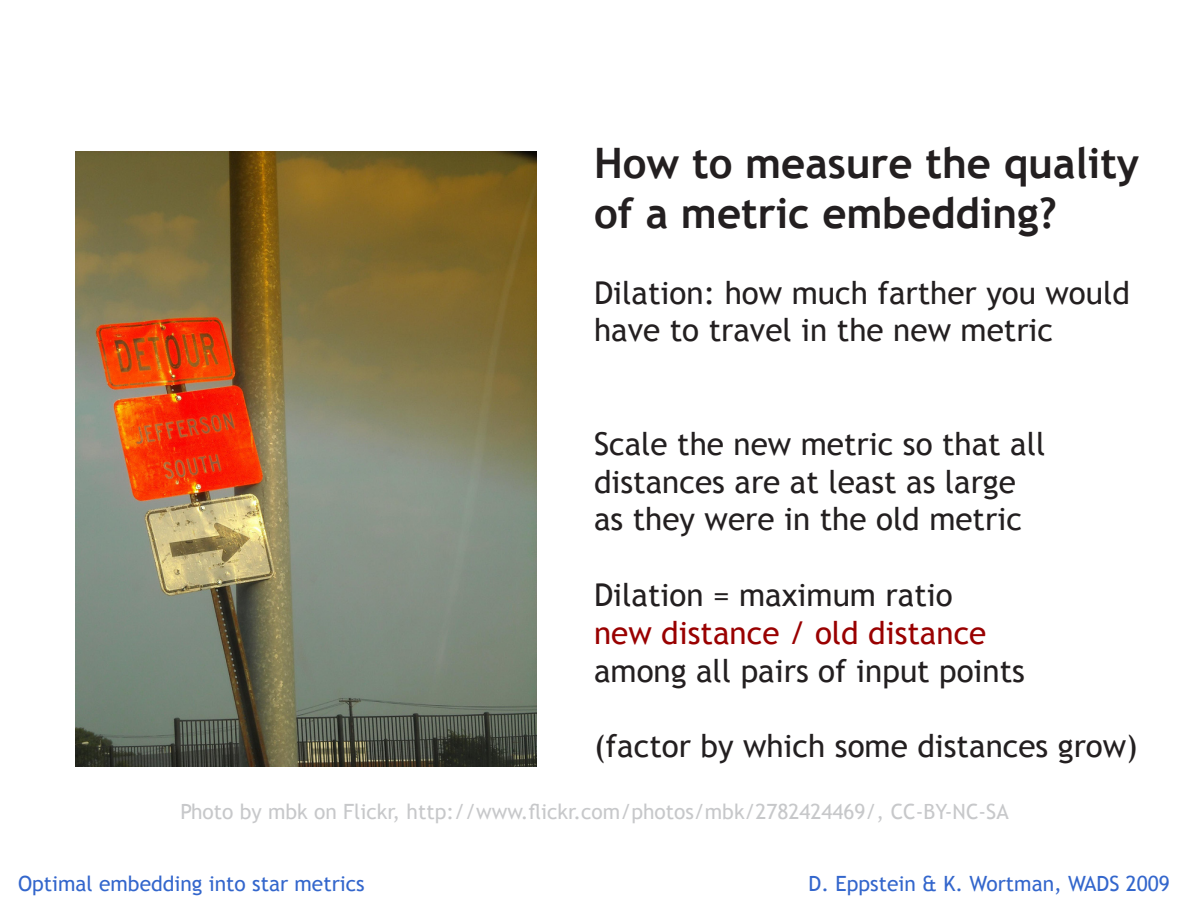
<style>
.page{position:relative;width:1188px;height:918px;background:#fff}
.page>*{position:absolute;margin:0;border:0;box-sizing:border-box;transform-origin:0 0}
.t1{font:700 42px "Trebuchet MS";color:#231f20}
.t2{font:31.5px "Trebuchet MS";color:#231f20}
.t3{font:31.5px "Trebuchet MS";color:#900}
.t4{font:21px "Trebuchet MS";color:#c7c8ca}
.t5{font:21px "Trebuchet MS";color:#36c}
</style>
<div class="page">
<img style="left:76px;top:152px;width:460px;height:614px">
<p class="t1" style="left:594px;top:137px;width:547px">How to measure the quality</p>
<p class="t1" style="left:594px;top:187px;width:464px">of a metric embedding?</p>
<p class="t2" style="left:594px;top:274px;width:537px">Dilation: how much farther you would</p>
<p class="t2" style="left:594px;top:312px;width:461px">have to travel in the new metric</p>
<p class="t2" style="left:594px;top:425px;width:453px">Scale the new metric so that all</p>
<p class="t2" style="left:594px;top:463px;width:423px">distances are at least as large</p>
<p class="t2" style="left:594px;top:501px;width:429px">as they were in the old metric</p>
<p class="t2" style="left:594px;top:577px;width:360px">Dilation = maximum ratio</p>
<p class="t3" style="left:594px;top:614px;width:394px">new distance / old distance</p>
<p class="t2" style="left:594px;top:652px;width:433px">among all pairs of input points</p>
<p class="t2" style="left:594px;top:728px;width:545px">(factor by which some distances grow)</p>
<p class="t4" style="left:180px;top:799px;width:830px">Photo by mbk on Flickr, http://www.flickr.com/photos/mbk/2782424469/, CC-BY-NC-SA</p>
<p class="t5" style="left:18px;top:872px;width:348px">Optimal embedding into star metrics</p>
<p class="t5" style="left:809px;top:872px;width:363px">D. Eppstein &amp; K. Wortman, WADS 2009</p>
</div>
